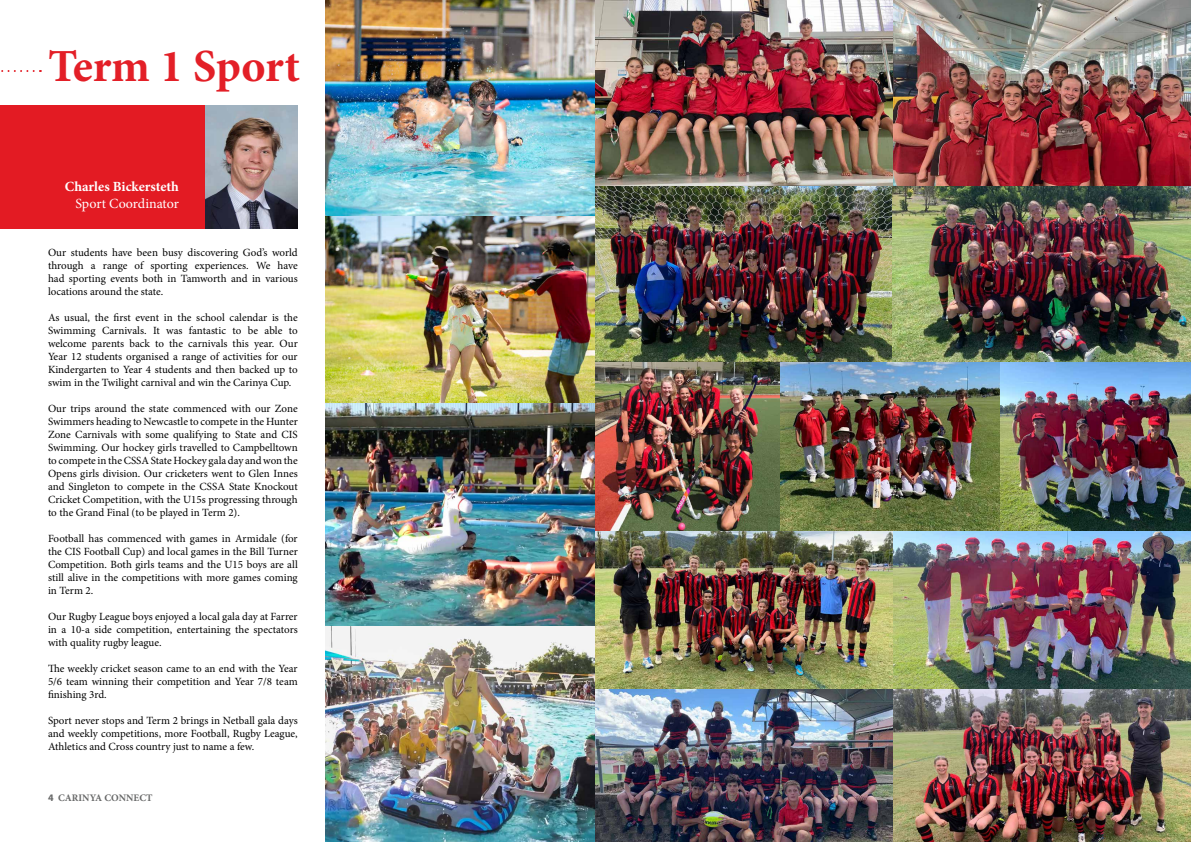
<style>
.page{position:relative;width:1191px;height:842px;background:#fff}
.page>*{position:absolute;margin:0;border:0;box-sizing:border-box;transform-origin:0 0}
.t1{font:700 46px "Minion Pro";letter-spacing:-.005em;color:#e31f27}
.t2{font:700 14px "Minion Pro";color:#fff}
.t3{font:14px "Minion Pro";letter-spacing:-.005em;color:#fff}
.t4{font:11px/13px "Minion Pro";color:#000;text-align:justify}
.t5{font:700 10px "Minion Pro";color:#666767}
.s1{font-family:"Myriad Pro"}
</style>
<div class="page">
<div style="left:0;top:106px;width:205px;height:123px;background:#e31b23"></div>
<img style="left:205px;top:106px;width:93px;height:123px">
<svg style="left:1px;top:70px;width:33px;height:2px"></svg>
<img style="left:325px;top:0;width:270px;height:842px">
<img style="left:595px;top:0;width:596px;height:363px">
<img style="left:595px;top:531px;width:596px;height:311px">
<img style="left:595px;top:363px;width:185px;height:168px">
<img style="left:780px;top:363px;width:411px;height:168px">
<h1 class="t1" style="left:48px;top:34px;width:253px">Term 1 Sport</h1>
<p class="t2" style="left:65px;top:177px;width:116px">Charles Bickersteth</p>
<p class="t3" style="left:75px;top:194px;width:105px">Sport Coordinator</p>
<p class="t4" style="left:48px;top:246px;width:251px">Our students have been busy discovering God’s world through a range of sporting experiences. We have had sporting events both in Tamworth and in various locations around the state.</p>
<p class="t4" style="left:48px;top:311px;width:251px">As usual, the first event in the school calendar is the Swimming Carnivals. It was fantastic to be able to welcome parents back to the carnivals this year. Our Year 12 students organised a range of activities for our Kindergarten to Year 4 students and then backed up to swim in the Twilight carnival and win the Carinya Cup.</p>
<p class="t4" style="left:48px;top:402px;width:251px">Our trips around the state commenced with our Zone Swimmers heading to Newcastle to compete in the Hunter Zone Carnivals with some qualifying to State and CIS Swimming. Our hockey girls travelled to Campbelltown to compete in the CSSA State Hockey gala day and won the Opens girls division. Our cricketers went to Glen Innes and Singleton to compete in the CSSA State Knockout Cricket Competition, with the U15s progressing through to the Grand Final (to be played in Term 2).</p>
<p class="t4" style="left:48px;top:532px;width:251px">Football has commenced with games in Armidale (for the CIS Football Cup) and local games in the Bill Turner Competition. Both girls teams and the U15 boys are all still alive in the competitions with more games coming in Term 2.</p>
<p class="t4" style="left:48px;top:610px;width:251px">Our Rugby League boys enjoyed a local gala day at Farrer in a 10-a side competition, entertaining the spectators with quality rugby league.</p>
<p class="t4" style="left:48px;top:662px;width:251px">The weekly cricket season came to an end with the Year 5/6 team winning their competition and Year 7/8 team finishing 3rd.</p>
<p class="t4" style="left:48px;top:714px;width:251px">Sport never stops and Term 2 brings in Netball gala days and weekly competitions, more Football, Rugby League, Athletics and Cross country just to name a few.</p>
<p class="t5" style="left:48px;top:791px;width:106px"><span class="s1">4</span> CARINYA CONNECT</p>
</div>
